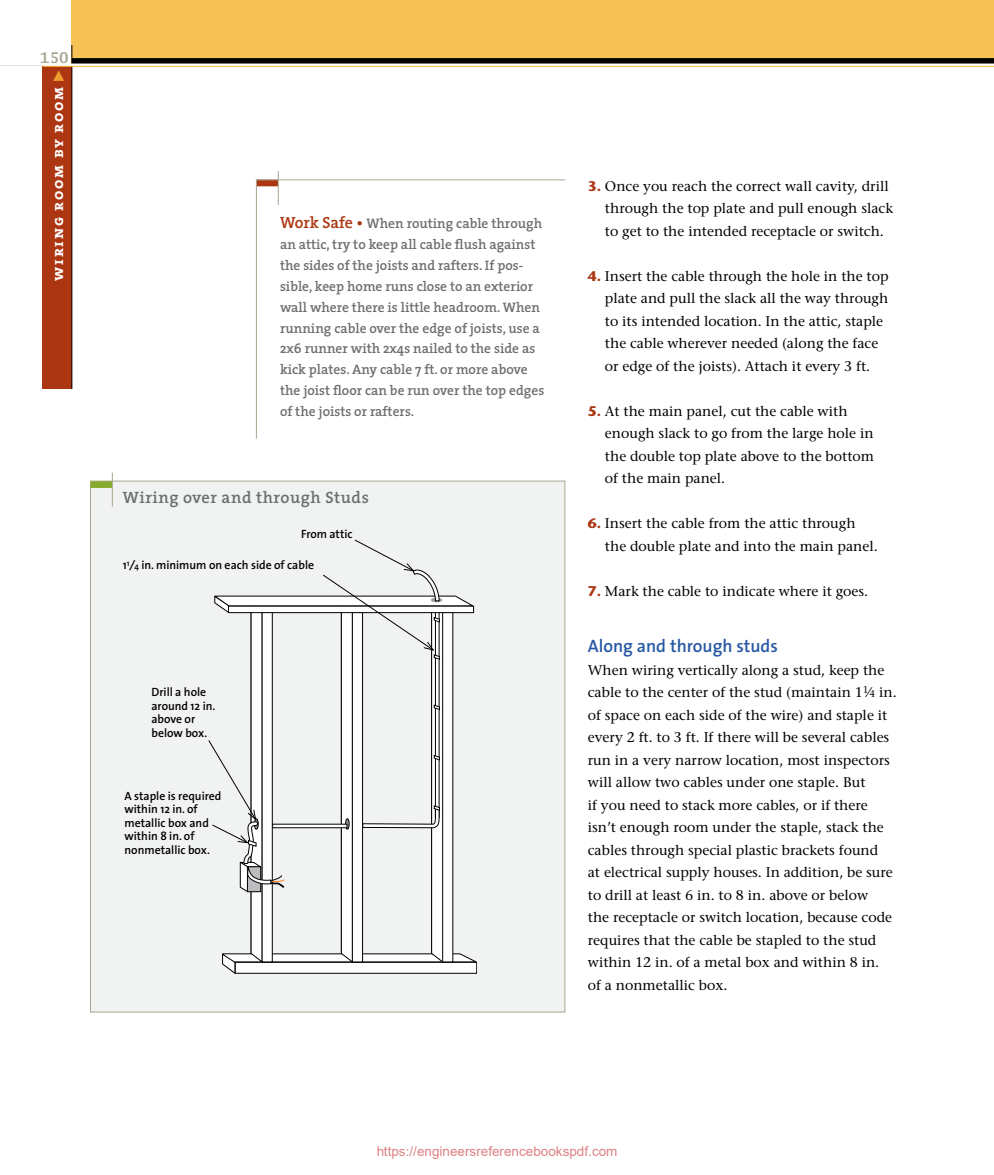
<style>
.page{position:relative;width:994px;height:1175px;background:#fff}
.page>*{position:absolute;margin:0;border:0;box-sizing:border-box;transform-origin:0 0}
.t1{font:600 18px "The Sans";color:#2858a5}
.t2{font:600 16.5px "The Serif";letter-spacing:.03em;color:#6d6f71}
.t3{font:15.3px "The Serif Bold Caps";letter-spacing:.11em;color:#fff}
.t4{font:700 14.85px "Lucida Typewriter";color:#a9a793;scale:.95 1}
.t5{font:14.1px/22.5px "Stone Serif";color:#000}
.t6{font:600 13.8px/20.9px "The Serif";color:#6d6f71}
.t7{font:13.5px "Arial";color:rgb(191 0 0/.5)}
.t8{font:600 12px/13.5px "The Sans";color:#000}
.s1{font-size:16.2px;color:#ac3612}
.s2{font-size:8.4px}
.s3{font-family:"Stone Sans";font-weight:700;color:#ac3612}
.s4{font-size:9.75px}
</style>
<div class="page">
<div style="left:72px;top:0;width:921px;height:65px;background:#f6c254"></div>
<div style="left:43px;top:66px;width:29px;height:323px;background:#ac3612"></div>
<div style="left:72px;top:58px;width:921px;height:6px;background:#000"></div>
<hr style="left:72px;top:45px;width:1px;height:344px;background:#000">
<hr style="left:43px;top:65px;width:950px;height:2px;background:#f5bb3e">
<hr style="left:0;top:64px;width:993px;height:2px;background:#fff">
<div style="left:90px;top:480px;width:475px;height:532px;background:#f1f3f2;border:1px solid #a9a793"></div>
<div style="left:90px;top:481px;width:22px;height:7px;background:#88ab2d"></div>
<hr style="left:112px;top:472px;width:1px;height:35px;background:#a9a793">
<svg style="left:208px;top:539px;width:269px;height:434px"></svg>
<div style="left:256px;top:180px;width:22px;height:6px;background:#ac3612"></div>
<hr style="left:278px;top:171px;width:1px;height:34px;background:#a9a793">
<hr style="left:256px;top:179px;width:309px;height:1px;background:#a9a793">
<hr style="left:256px;top:179px;width:1px;height:259px;background:#a9a793">
<p class="t4" style="left:40px;top:49px;width:32px">150</p>
<p class="t3" style="left:45px;top:280px;width:195px;rotate:-90deg">wiring room by room</p>
<p class="t6" style="left:280px;top:213px;width:266px"><span class="s1">Work Safe •</span> When routing cable through an attic, try to keep all cable flush against the sides of the joists and rafters. If pos&shy;sible, keep home runs close to an exterior wall where there is little headroom. When running cable over the edge of joists, use a 2x6 runner with 2x4s nailed to the side as kick plates. Any cable 7 ft. or more above the joist floor can be run over the top edges of the joists or rafters.</p>
<p class="t2" style="left:123px;top:484px;width:247px">Wiring over and through Studs</p>
<p class="t8" style="left:301px;top:527px;width:53px">From attic</p>
<p class="t8" style="left:123px;top:558px;width:192px">1<sup>1</sup>⁄<span class="s2">4</span> in. minimum on each side of cable</p>
<p class="t8" style="left:151px;top:685px;width:65px">Drill a hole around 12 in. above or below box.</p>
<p class="t8" style="left:124px;top:788px;width:98px">A staple is required within 12 in. of metallic box and within 8 in. of nonmetallic box.</p>
<p class="t5" style="left:604px;top:174px;width:289px;text-indent:-17px"><span class="s3">3.</span> Once you reach the correct wall cavity, drill through the top plate and pull enough slack to get to the intended receptacle or switch.</p>
<p class="t5" style="left:604px;top:264px;width:285px;text-indent:-17px"><span class="s3">4.</span> Insert the cable through the hole in the top plate and pull the slack all the way through to its intended location. In the attic, staple the cable wherever needed (along the face or edge of the joists). Attach it every 3 ft.</p>
<p class="t5" style="left:604px;top:399px;width:270px;text-indent:-17px"><span class="s3">5.</span> At the main panel, cut the cable with enough slack to go from the large hole in the double top plate above to the bottom of the main panel.</p>
<p class="t5" style="left:604px;top:512px;width:274px;text-indent:-17px"><span class="s3">6.</span> Insert the cable from the attic through the double plate and into the main panel.</p>
<p class="t5" style="left:587px;top:579px;width:282px"><span class="s3">7.</span> Mark the cable to indicate where it goes.</p>
<p class="t1" style="left:587px;top:631px;width:191px">Along and through studs</p>
<p class="t5" style="left:587px;top:658px;width:310px">When wiring vertically along a stud, keep the cable to the center of the stud (maintain 1<sup>1</sup>⁄<span class="s4">4</span> in. of space on each side of the wire) and staple it every 2 ft. to 3 ft. If there will be several cables run in a very narrow location, most inspectors will allow two cables under one staple. But<br>if you need to stack more cables, or if there isn’t enough room under the staple, stack the cables through special plastic brackets found<br>at electrical supply houses. In addition, be sure to drill at least 6 in. to 8 in. above or below<br>the receptacle or switch location, because code requires that the cable be stapled to the stud within 12 in. of a metal box and within 8 in.<br>of a nonmetallic box.</p>
<p class="t7" style="left:376px;top:1141px;width:242px">https://engineersreferencebookspdf.com</p>
</div>
